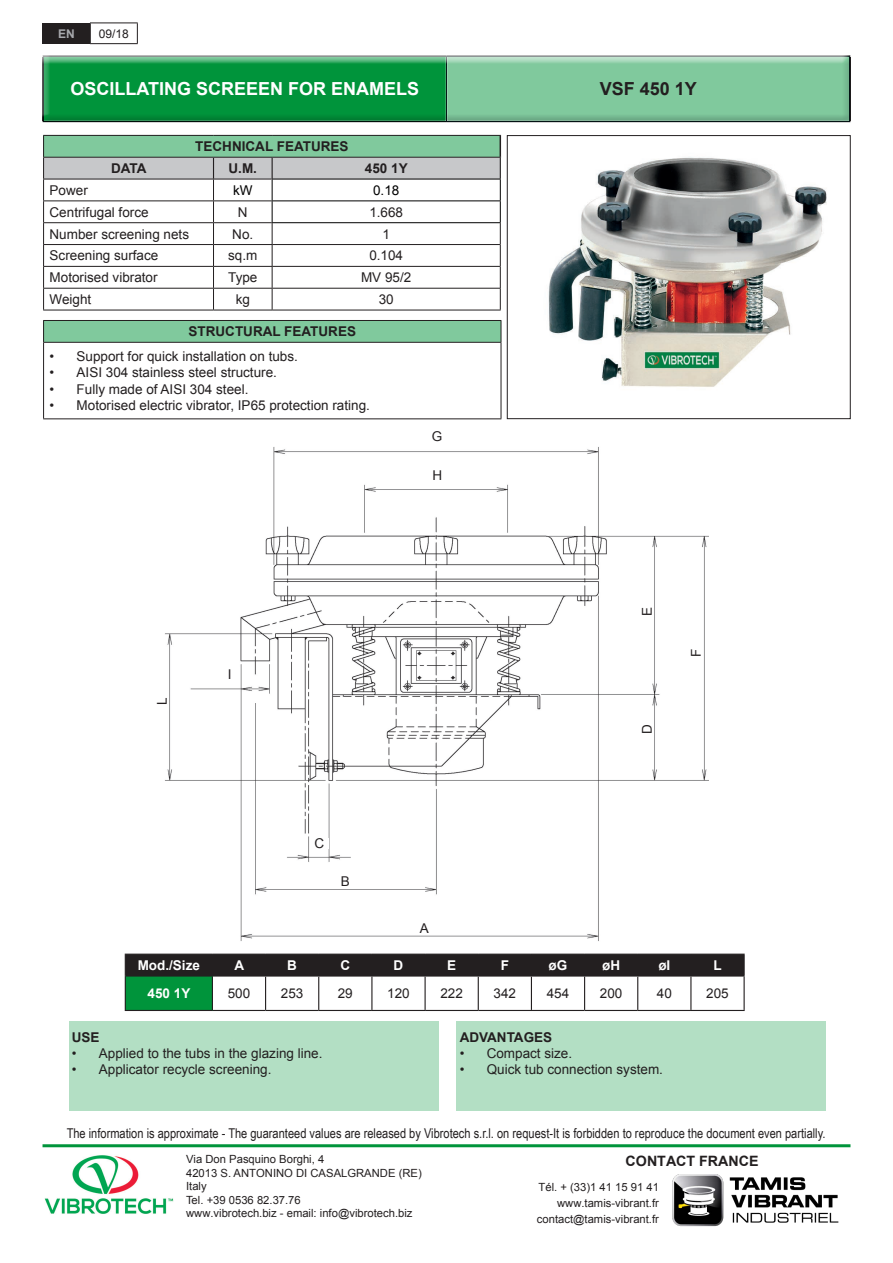
<style>
.page{position:relative;width:893px;height:1263px;background:#fff}
.page>*{position:absolute;margin:0;border:0;box-sizing:border-box;transform-origin:0 0}
.t1{font:700 18px "Arial";color:#fff}
.t2{font:700 18px "Arial";color:#231f20}
.t3{font:700 14.25px "Arial";color:#231f20}
.Tabella{font:13.5px "Arial";color:#231f20}
.t4{font:13.5px "Arial Narrow";color:#231f20}
.Tabella-2{font:700 13.5px "Arial";color:#231f20}
.Tabella-3{font:700 13.5px "Arial";color:#fff}
.Testo{font:13.5px "Arial";color:#231f20}
.Testo_TABULATO{font:700 13.5px "Arial";color:#231f20}
.Testo-2{font:13.5px "Arial";color:#000001}
.Tabella-4{font:13.5px "Arial";color:#000001}
.t5{font:12px "Arial";color:#231f20}
.t6{font:700 12px "Arial";color:#a8a9ad}
.t7{font:11.25px/13.5px "Arial";color:#231f20}
.t8{font:11.25px "Arial";color:#231f20}
.s1{font-style:inherit}
</style>
<div class="page">
<hr style="left:43px;top:1144px;width:807px;height:3px;background:#00943b">
<div style="left:43px;top:23px;width:47px;height:21px;background:#231f20"></div>
<hr style="left:90px;top:23px;width:48px;height:1px;background:#231f20">
<svg style="left:90px;top:23px;width:1px;height:20px"></svg>
<svg style="left:137px;top:23px;width:1px;height:20px"></svg>
<hr style="left:90px;top:43px;width:48px;height:1px;background:#231f20">
<div style="left:40px;top:54px;width:819px;height:74px;background:#c7c8ca;opacity:.75"></div>
<hr style="left:43px;top:135px;width:170px;height:1px;background:#231f20">
<hr style="left:213px;top:135px;width:59px;height:1px;background:#231f20">
<hr style="left:272px;top:135px;width:229px;height:1px;background:#231f20">
<hr style="left:43px;top:310px;width:170px;height:1px;background:#231f20">
<hr style="left:272px;top:310px;width:229px;height:1px;background:#231f20">
<hr style="left:213px;top:310px;width:59px;height:1px;background:#231f20">
<svg style="left:43px;top:136px;width:458px;height:174px"></svg>
<div style="left:69px;top:1021px;width:370px;height:90px;background:#b3dfc4"></div>
<div style="left:456px;top:1021px;width:370px;height:90px;background:#b3dfc4"></div>
<div style="left:125px;top:976px;width:87px;height:34px;background:#00943b"></div>
<hr style="left:125px;top:976px;width:1px;height:34px;background:#231f20">
<hr style="left:212px;top:976px;width:1px;height:34px;background:#231f20">
<hr style="left:265px;top:976px;width:1px;height:34px;background:#231f20">
<hr style="left:478px;top:976px;width:1px;height:34px;background:#231f20">
<hr style="left:125px;top:1010px;width:87px;height:1px;background:#231f20">
<hr style="left:212px;top:1010px;width:54px;height:1px;background:#231f20">
<hr style="left:266px;top:1010px;width:53px;height:1px;background:#231f20">
<hr style="left:425px;top:1010px;width:53px;height:1px;background:#231f20">
<hr style="left:478px;top:1010px;width:54px;height:1px;background:#231f20">
<hr style="left:691px;top:954px;width:54px;height:1px;background:#231f20">
<hr style="left:743px;top:955px;width:2px;height:20px;background:#231f20">
<hr style="left:531px;top:976px;width:1px;height:34px;background:#231f20">
<hr style="left:532px;top:1010px;width:53px;height:1px;background:#231f20">
<hr style="left:584px;top:976px;width:1px;height:34px;background:#231f20">
<hr style="left:691px;top:975px;width:54px;height:1px;background:#231f20">
<hr style="left:585px;top:1010px;width:53px;height:1px;background:#231f20">
<hr style="left:638px;top:1010px;width:53px;height:1px;background:#231f20">
<hr style="left:691px;top:1010px;width:54px;height:1px;background:#231f20">
<hr style="left:637px;top:976px;width:1px;height:34px;background:#231f20">
<hr style="left:690px;top:976px;width:1px;height:34px;background:#231f20">
<hr style="left:743px;top:976px;width:2px;height:34px;background:#231f20">
<div style="left:125px;top:954px;width:618px;height:22px;background:#231f20"></div>
<hr style="left:319px;top:975px;width:53px;height:1px;background:#231f20">
<hr style="left:318px;top:976px;width:1px;height:34px;background:#231f20">
<hr style="left:319px;top:1010px;width:53px;height:1px;background:#231f20">
<hr style="left:372px;top:975px;width:53px;height:1px;background:#231f20">
<hr style="left:371px;top:976px;width:1px;height:34px;background:#231f20">
<hr style="left:425px;top:976px;width:1px;height:34px;background:#231f20">
<hr style="left:372px;top:1010px;width:53px;height:1px;background:#231f20">
<img style="left:165px;top:447px;width:544px;height:494px">
<div style="left:414px;top:923px;width:20px;height:10px;background:#fff"></div>
<div style="left:335px;top:876px;width:20px;height:11px;background:#fff"></div>
<div style="left:310px;top:838px;width:18px;height:10px;background:#fff"></div>
<div style="left:427px;top:470px;width:20px;height:10px;background:#fff"></div>
<div style="left:157px;top:691px;width:11px;height:20px;background:#fff"></div>
<div style="left:642px;top:719px;width:11px;height:20px;background:#fff"></div>
<div style="left:642px;top:602px;width:11px;height:20px;background:#fff"></div>
<div style="left:220px;top:669px;width:20px;height:11px;background:#fff"></div>
<div style="left:691px;top:643px;width:11px;height:20px;background:#fff"></div>
<div style="left:44px;top:320px;width:457px;height:22px;background:#80c99d"></div>
<hr style="left:43px;top:320px;width:458px;height:1px;background:#231f20">
<svg style="left:43px;top:321px;width:1px;height:21px"></svg>
<svg style="left:501px;top:321px;width:1px;height:21px"></svg>
<hr style="left:43px;top:342px;width:458px;height:1px;background:#231f20">
<hr style="left:43px;top:343px;width:1px;height:75px;background:#231f20">
<hr style="left:501px;top:343px;width:1px;height:75px;background:#231f20">
<hr style="left:43px;top:418px;width:458px;height:1px;background:#231f20">
<img style="left:548px;top:157px;width:279px;height:230px">
<div style="left:507px;top:135px;width:344px;height:284px;border:1px solid #231f20"></div>
<img style="left:44px;top:1155px;width:130px;height:59px">
<img style="left:672px;top:1174px;width:167px;height:53px">
<p class="t6" style="left:58px;top:25px;width:18px">EN</p>
<p class="t5" style="left:99px;top:26px;width:32px">09/18</p>
<h1 class="t1" style="left:71px;top:77px;width:350px">OSCILLATING SCREEEN FOR ENAMELS</h1>
<h1 class="t2" style="left:600px;top:77px;width:99px">VSF 450 1Y</h1>
<p class="Tabella-2" style="left:195px;top:137px;width:155px">TECHNICAL FEATURES</p>
<p class="Tabella-2" style="left:111px;top:159px;width:37px">DATA</p>
<p class="Tabella-2" style="left:229px;top:159px;width:30px">U.M.</p>
<p class="Tabella-2" style="left:365px;top:159px;width:44px">450 1Y</p>
<p class="Tabella" style="left:50px;top:181px;width:40px">Power</p>
<p class="Tabella-4" style="left:233px;top:181px;width:21px">kW</p>
<p class="Testo-2" style="left:373px;top:181px;width:28px">0.18</p>
<p class="Tabella" style="left:50px;top:203px;width:101px">Centrifugal force</p>
<p class="Tabella" style="left:238px;top:203px;width:11px">N</p>
<p class="Testo" style="left:369px;top:203px;width:35px">1.668</p>
<p class="Tabella" style="left:50px;top:225px;width:141px">Number screening nets</p>
<p class="Tabella" style="left:232px;top:225px;width:23px">No.</p>
<p class="Testo" style="left:382px;top:225px;width:9px">1</p>
<p class="Tabella" style="left:50px;top:247px;width:110px">Screening surface</p>
<p class="Tabella" style="left:228px;top:247px;width:31px">sq.m</p>
<p class="Testo" style="left:369px;top:247px;width:35px">0.104</p>
<p class="Tabella" style="left:50px;top:269px;width:110px">Motorised vibrator</p>
<p class="Tabella" style="left:228px;top:269px;width:31px">Type</p>
<p class="Testo" style="left:361px;top:269px;width:52px">MV 95/2</p>
<p class="Tabella" style="left:50px;top:290px;width:43px">Weight</p>
<p class="Tabella" style="left:236px;top:290px;width:16px">kg</p>
<p class="Testo" style="left:379px;top:290px;width:17px">30</p>
<p class="Tabella-2" style="left:189px;top:323px;width:169px">STRUCTURAL FEATURES</p>
<p class="Tabella" style="left:50px;top:348px;width:250px">• Support for quick installation on tubs.</p>
<p class="Tabella" style="left:50px;top:364px;width:229px">• AISI 304 stainless steel structure.</p>
<p class="Tabella" style="left:50px;top:380px;width:200px">• Fully made of AISI 304 steel.</p>
<p class="Tabella" style="left:50px;top:396px;width:322px">• Motorised electric vibrator, IP65 protection rating.</p>
<p class="Tabella" style="left:432px;top:428px;width:12px">G</p>
<p class="Tabella" style="left:433px;top:466px;width:11px">H</p>
<p class="Tabella" style="left:153px;top:705px;width:9px;rotate:-90deg">L</p>
<p class="Tabella" style="left:228px;top:665px;width:5px">I</p>
<p class="Tabella" style="left:315px;top:834px;width:11px">C</p>
<p class="Tabella" style="left:341px;top:872px;width:11px">B</p>
<p class="Tabella" style="left:420px;top:919px;width:11px">A</p>
<p class="Tabella" style="left:638px;top:616px;width:11px;rotate:-90deg">E</p>
<p class="Tabella" style="left:638px;top:733px;width:11px;rotate:-90deg">D</p>
<p class="Tabella" style="left:687px;top:657px;width:10px;rotate:-90deg">F</p>
<p class="Tabella-3" style="left:138px;top:956px;width:64px">Mod./Size</p>
<p class="Tabella-3" style="left:234px;top:956px;width:11px">A</p>
<p class="Tabella-3" style="left:287px;top:956px;width:11px">B</p>
<p class="Tabella-3" style="left:340px;top:956px;width:11px">C</p>
<p class="Tabella-3" style="left:394px;top:956px;width:11px">D</p>
<p class="Tabella-3" style="left:447px;top:956px;width:11px">E</p>
<p class="Tabella-3" style="left:501px;top:956px;width:10px">F</p>
<p class="Tabella-3" style="left:549px;top:956px;width:20px">øG</p>
<p class="Tabella-3" style="left:602px;top:956px;width:19px">øH</p>
<p class="Tabella-3" style="left:658px;top:956px;width:14px">øI</p>
<p class="Tabella-3" style="left:713px;top:956px;width:10px">L</p>
<p class="Tabella-3" style="left:148px;top:984px;width:44px">450 1Y</p>
<p class="Tabella" style="left:228px;top:984px;width:24px">500</p>
<p class="Tabella" style="left:281px;top:984px;width:24px">253</p>
<p class="Tabella" style="left:338px;top:984px;width:17px">29</p>
<p class="Tabella" style="left:387px;top:984px;width:24px">120</p>
<p class="Tabella" style="left:440px;top:984px;width:24px">222</p>
<p class="Tabella" style="left:494px;top:984px;width:24px">342</p>
<p class="Tabella" style="left:547px;top:984px;width:24px">454</p>
<p class="Tabella" style="left:600px;top:984px;width:24px">200</p>
<p class="Tabella" style="left:657px;top:984px;width:17px">40</p>
<p class="Tabella" style="left:706px;top:984px;width:24px">205</p>
<p class="Testo_TABULATO" style="left:72px;top:1028px;width:29px">USE</p>
<p class="Tabella" style="left:72px;top:1044px;width:252px">• Applied to the tubs in the glazing line.</p>
<p class="Tabella" style="left:72px;top:1060px;width:201px">• Applicator recycle screening.</p>
<p class="Testo_TABULATO" style="left:460px;top:1028px;width:94px">ADVANTAGES</p>
<p class="Tabella" style="left:460px;top:1044px;width:114px">• Compact size.</p>
<p class="Tabella" style="left:460px;top:1060px;width:205px">• Quick tub connection system.</p>
<p class="t4" style="left:67px;top:1123px;width:760px">The information is approximate - The guaranteed values are released by Vibrotech s.r.l. on request-It is forbidden to reproduce the document even partially.</p>
<p class="t7" style="left:186px;top:1153px;width:237px">Via Don Pasquino Borghi, 4<br>42013 S. ANTONINO DI CASALGRANDE (RE)<br>Italy<br><span class="s1">T</span>el. +39 0536 82.37.76<br>www.vibrotech.biz - email: info@vibrotech.biz</p>
<p class="t3" style="left:626px;top:1152px;width:134px">CONTACT FRANCE</p>
<p class="t7" style="left:539px;top:1180px;width:122px">Tél. + (33)1 41 15 91 41</p>
<p class="t8" style="left:557px;top:1195px;width:103px">www.tamis-vibrant.fr</p>
<p class="t7" style="left:537px;top:1212px;width:124px">contact@tamis-vibrant.fr</p>
</div>
